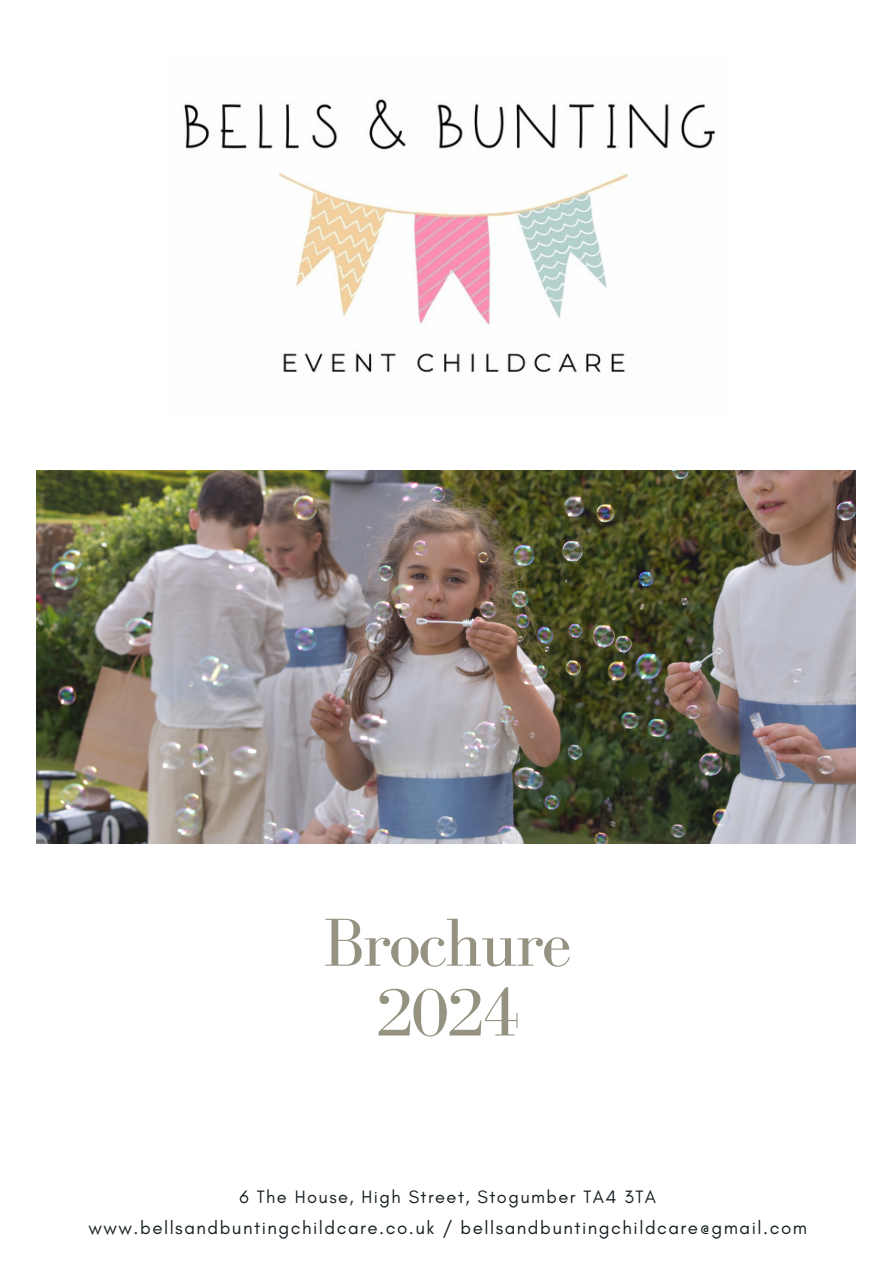
<style>
.page{position:relative;width:893px;height:1264px;background:#fff}
.page>*{position:absolute;margin:0;border:0;box-sizing:border-box;transform-origin:0 0}
.t1{font:69.9px/69.8px "Bodoni FLF";letter-spacing:-.03em;color:#969282;text-align:center}
.t2{font:18.75px "Glacial Indifference";letter-spacing:.08em;color:#162022}
.t3{font:18.3px "Glacial Indifference";letter-spacing:.08em;color:#162022}
</style>
<div class="page">
<img style="left:184px;top:99px;width:531px;height:274px">
<img style="left:37px;top:470px;width:818px;height:373px">
<p class="t1" style="left:323px;top:907px;width:250px">Brochure<br>2024</p>
<p class="t3" style="left:239px;top:1185px;width:418px">6 The House, High Street, Stogumber TA4 3TA</p>
<h1 class="t2" style="left:88px;top:1216px;width:720px">www.bellsandbuntingchildcare.co.uk / bellsandbuntingchildcare@gmail.com</h1>
</div>
